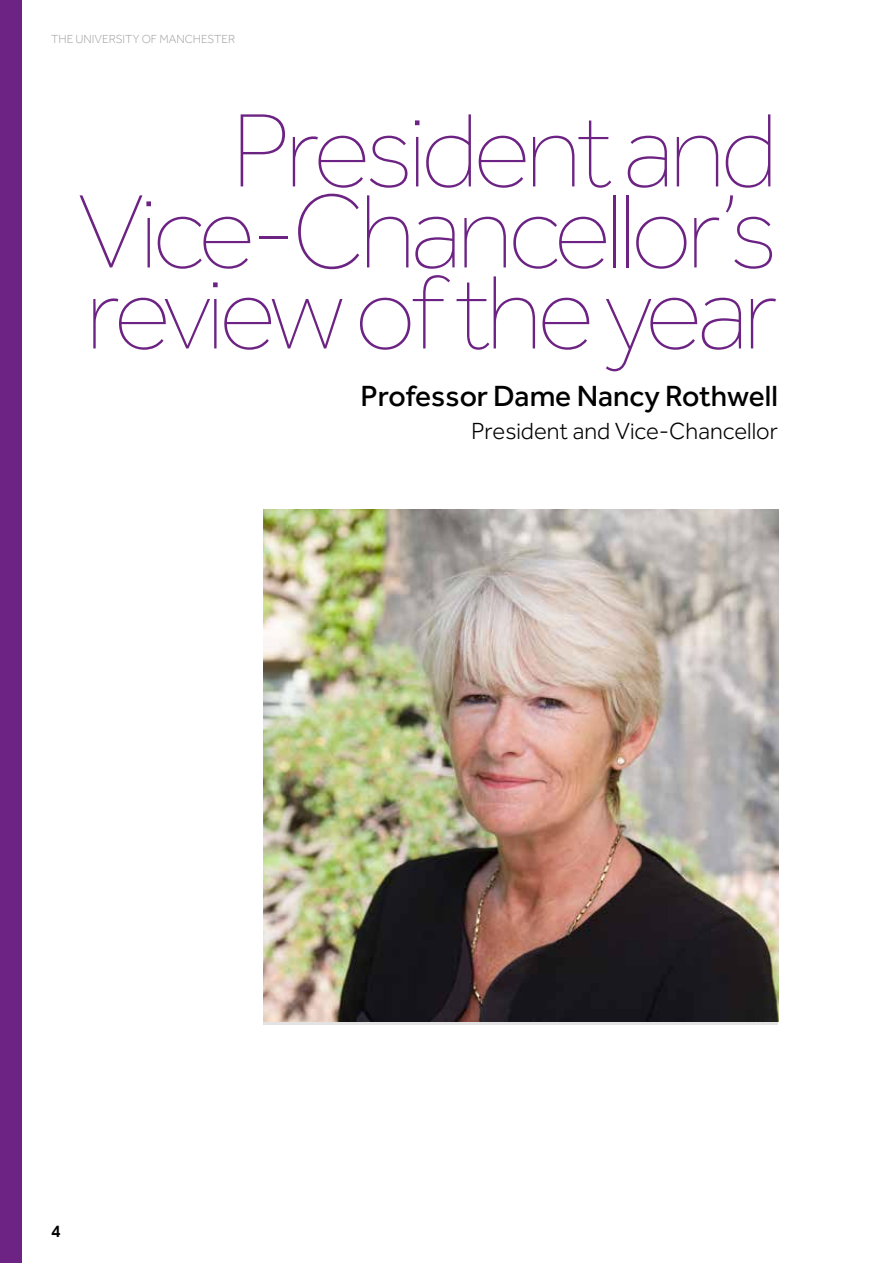
<style>
.page{position:relative;width:893px;height:1263px;background:#fff}
.page>*{position:absolute;margin:0;border:0;box-sizing:border-box;transform-origin:0 0}
.H_Title{font:100 108px/81px "Effra CC";letter-spacing:-.05em;color:#6c2383;text-align:justify}
.P_Name_under_title{font:500 30px "Effra CC";color:#000}
.P_Intro_and_job_title{font:300 24px "Effra CC";color:#000}
.t1{font:500 18px "Effra";color:#000}
.t2{font:300 12px "Effra";color:#9d9d9c}
</style>
<div class="page">
<div style="left:0;top:0;width:21px;height:1263px;background:#6c2383"></div>
<img style="left:264px;top:510px;width:514px;height:511px">
<p class="t2" style="left:51px;top:32px;width:186px">THE UNIVERSITY OF MANCHESTER</p>
<p class="H_Title" style="left:77px;top:121px;width:703px;text-indent:153px">President and Vice-Chancellor’s review of the year</p>
<p class="P_Name_under_title" style="left:361px;top:377px;width:419px">Professor Dame Nancy Rothwell</p>
<p class="P_Intro_and_job_title" style="left:471px;top:417px;width:309px">President and Vice-Chancellor</p>
<p class="t1" style="left:51px;top:1220px;width:11px">4</p>
</div>
